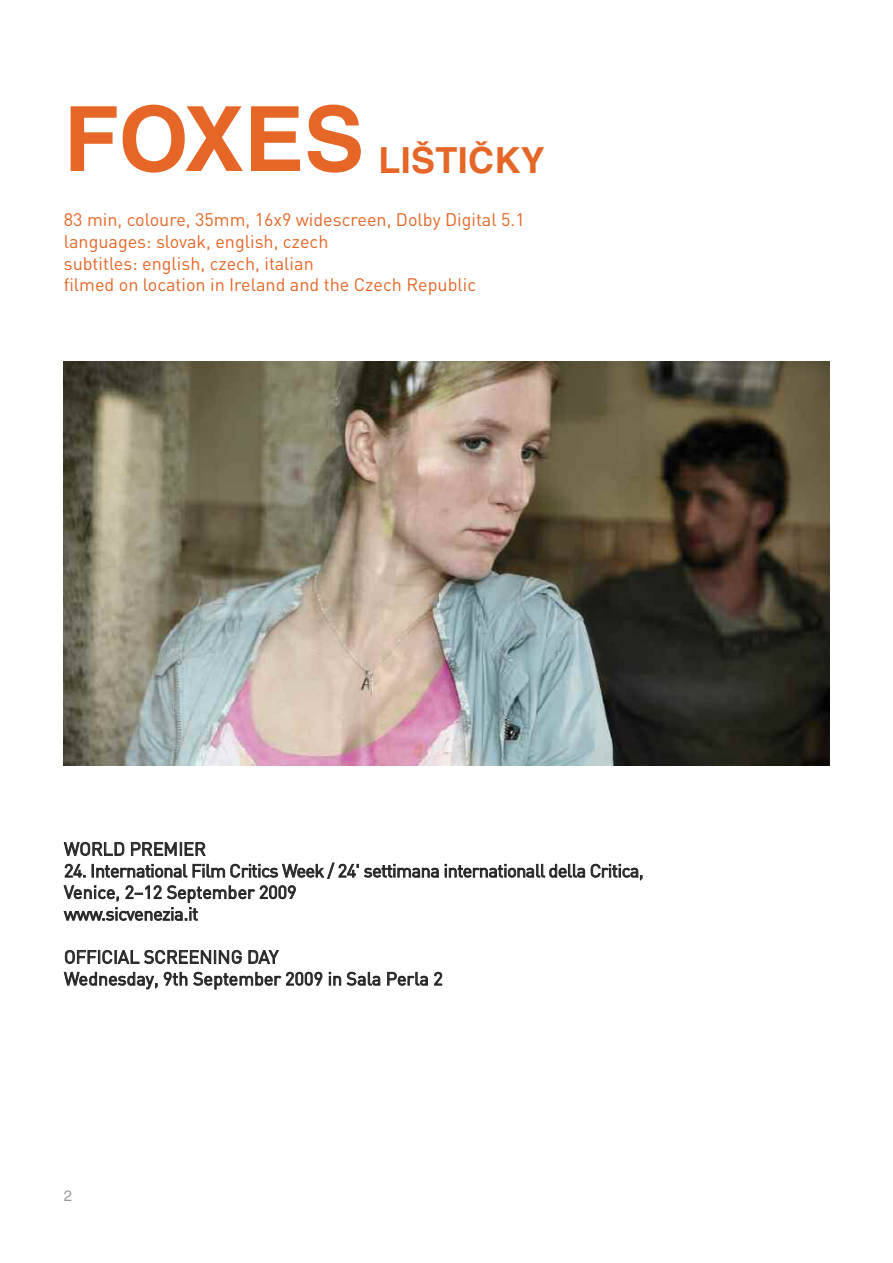
<style>
.page{position:relative;width:893px;height:1263px;background:#fff}
.page>*{position:absolute;margin:0;border:0;box-sizing:border-box;transform-origin:0 0}
.t1{font:700 90px "Helvetica CE";color:#e56626}
.t2{font:700 36px "Helvetica CE";letter-spacing:.01em;color:#e56626}
.t3{font:18px/21.6px "DINCE";letter-spacing:-.015em;color:#272627}
.t4{font:18px/21.6px "DINCE";color:#e56626}
.t5{font:15px "Helvetica CE";color:#989a9c}
</style>
<div class="page">
<img style="left:64px;top:361px;width:765px;height:404px">
<h1 class="t1" style="left:64px;top:106px;width:302px">FOXES</h1>
<h2 class="t2" style="left:378px;top:147px;width:168px">LIŠTIČKY</h2>
<p class="t4" style="left:64px;top:211px;width:463px">83 min, coloure, 35mm, 16x9 widescreen, Dolby Digital 5.1 languages: slovak, english, czech<br>subtitles: english, czech, italian<br>filmed on location in Ireland and the Czech Republic</p>
<p class="t3" style="left:64px;top:840px;width:143px">WORLD PREMIER</p>
<p class="t3" style="left:64px;top:862px;width:581px">24. International Film Critics Week / 24' settimana internationall della Critica,<br>Venice, 2–12 September 2009<br>www.sicvenezia.it</p>
<p class="t3" style="left:64px;top:948px;width:380px">OFFICIAL SCREENING DAY<br>Wednesday, 9th September 2009 in Sala Perla 2</p>
<p class="t5" style="left:64px;top:1191px;width:10px">2</p>
</div>
